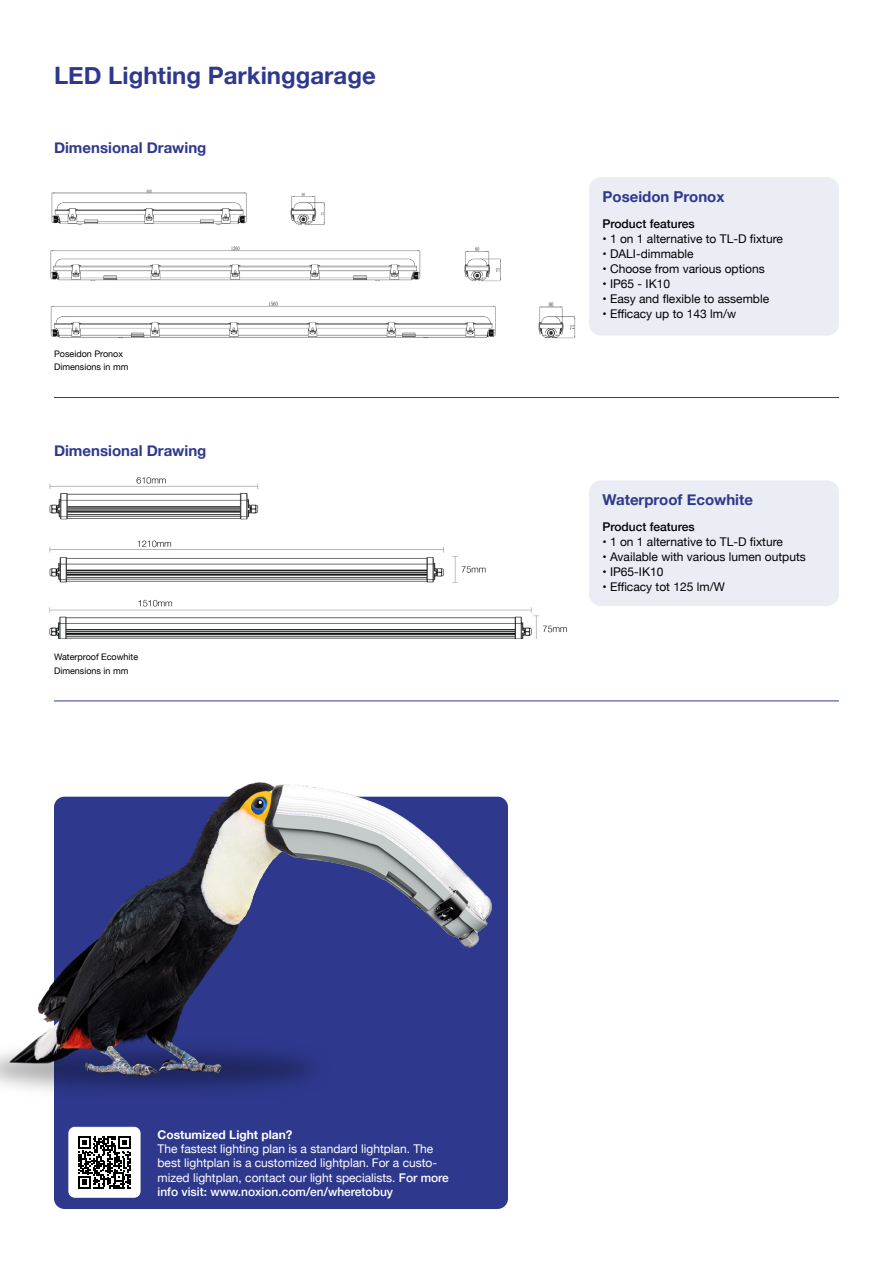
<style>
.page{position:relative;width:893px;height:1263px;background:#fff}
.page>*{position:absolute;margin:0;border:0;box-sizing:border-box;transform-origin:0 0}
.t1{font:700 24px "Helvetica Neue";color:#2e398e}
.t2{font:700 15px "Helvetica Neue";color:#2e398e}
.t3{font:12px "Helvetica Neue";color:#000}
.t4{font:12px/14.4px "Helvetica Neue";color:#fff}
.t5{font:500 12px "Helvetica Neue";color:#000}
.t6{font:700 12px "Helvetica Neue";color:#fff}
.t7{font:9px "Helvetica Neue";color:#000}
.s1{font-weight:500}
</style>
<div class="page">
<img style="left:50px;top:189px;width:526px;height:150px">
<div style="left:589px;top:177px;width:250px;height:159px;background:#ebedf5;border-radius:12px"></div>
<hr style="left:54px;top:397px;width:785px;height:1px;background:#2e398e">
<img style="left:49px;top:477px;width:518px;height:162px">
<div style="left:589px;top:480px;width:250px;height:126px;background:#ebedf5;border-radius:12px"></div>
<hr style="left:54px;top:701px;width:785px;height:1px;background:#2e398e">
<div style="left:54px;top:797px;width:454px;height:412px;background:#2e398e;border-radius:10px"></div>
<div style="left:69px;top:1127px;width:71px;height:70px;background:#fff;border-radius:6px"></div>
<svg style="left:78px;top:1136px;width:53px;height:53px"></svg>
<div style="left:68px;top:1127px;width:72px;height:70px;border:1px solid #fff;border-radius:6px"></div>
<img style="left:0;top:782px;width:508px;height:309px">
<p class="t1" style="left:54px;top:56px;width:323px">LED Lighting Parkinggarage</p>
<p class="t2" style="left:54px;top:136px;width:154px">Dimensional Drawing</p>
<p class="t7" style="left:54px;top:347px;width:71px">Poseidon Pronox</p>
<p class="t7" style="left:54px;top:360px;width:76px">Dimensions in mm</p>
<p class="t2" style="left:54px;top:439px;width:154px">Dimensional Drawing</p>
<p class="t7" style="left:54px;top:650px;width:86px">Waterproof Ecowhite</p>
<p class="t7" style="left:54px;top:664px;width:76px">Dimensions in mm</p>
<p class="t2" style="left:602px;top:185px;width:123px">Poseidon Pronox</p>
<p class="t5" style="left:602px;top:214px;width:94px">Product features</p>
<p class="t3" style="left:602px;top:230px;width:182px">• 1 on 1 alternative to TL-D fixture</p>
<p class="t3" style="left:602px;top:245px;width:93px">• DALI-dimmable</p>
<p class="t3" style="left:602px;top:260px;width:164px">• Choose from various options</p>
<p class="t3" style="left:602px;top:275px;width:69px">• IP65 - IK10</p>
<p class="t3" style="left:602px;top:290px;width:168px">• Easy and flexible to assemble</p>
<p class="t3" style="left:602px;top:305px;width:135px">• Efficacy up to 143 lm/w</p>
<p class="t2" style="left:602px;top:488px;width:152px">Waterproof Ecowhite</p>
<p class="t5" style="left:602px;top:517px;width:94px">Product features</p>
<p class="t3" style="left:602px;top:533px;width:182px">• 1 on 1 alternative to TL-D fixture</p>
<p class="t3" style="left:602px;top:548px;width:205px">• Available with various lumen outputs</p>
<p class="t3" style="left:602px;top:563px;width:62px">• IP65-IK10</p>
<p class="t3" style="left:602px;top:578px;width:124px">• Efficacy tot 125 lm/W</p>
<p class="t6" style="left:158px;top:1125px;width:137px">Costumized Light plan?</p>
<p class="t4" style="left:158px;top:1142px;width:293px">The fastest lighting plan is a standard lightplan. The best lightplan is a customized lightplan. For a custo&shy;mized lightplan, contact our light specialists. <span class="s1">For more info visit: www.noxion.com/en/wheretobuy</span></p>
</div>
